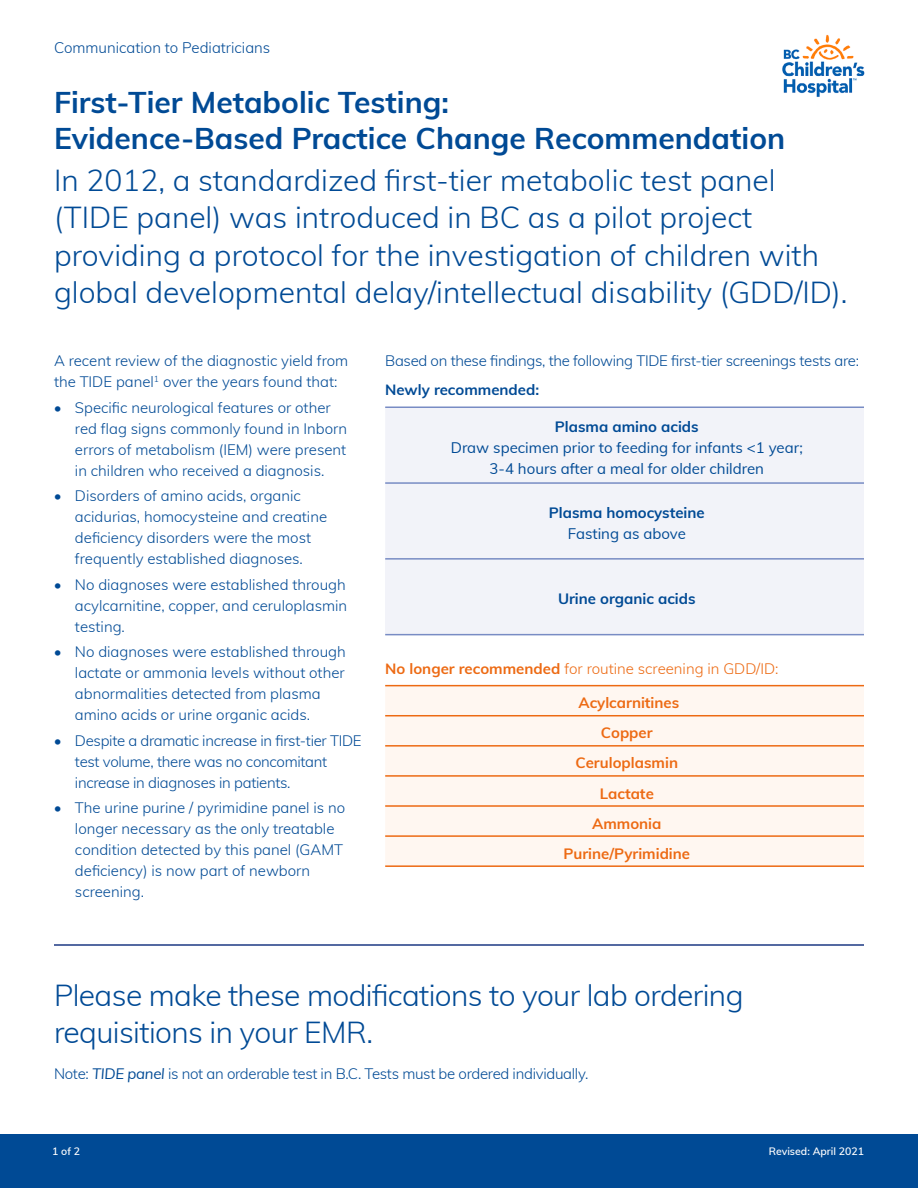
<style>
.page{position:relative;width:918px;height:1188px;background:#fff}
.page>*{position:absolute;margin:0;border:0;box-sizing:border-box;transform-origin:0 0}
.t1{font:700 30px/36px "Muli";color:#004a95}
.t2{font:300 29.7px/37.5px "Muli";color:#004a95}
.t3{font:300 29.7px/37.5px "Muli";letter-spacing:-.02em;color:#004a95}
.t4{font:15px/21px "Muli";color:#004a95;text-align:center}
.t5{font:700 15px/30.2px "Muli";color:#ed6a13;text-align:center}
.t6{font:700 15px "Muli";color:#004a95}
.t7{font:300 15px "Muli";color:#004a95}
.t8{font:300 14.85px/21px "Muli";color:#004a95}
.t9{font:300 14.85px/21px "Muli";letter-spacing:-.02em;color:#004a95}
.t10{font:300 14.85px "Muli";color:#ed6a13}
.t11{font:700 14.85px "Muli";color:#004a95}
.t12{font:600 10.5px "Muli";color:#fff}
.s1{font-weight:700}
.s2{font-weight:400;font-style:italic}
</style>
<div class="page">
<div style="left:0;top:1134px;width:918px;height:54px;background:#004a95"></div>
<img style="left:782px;top:34px;width:83px;height:63px">
<div style="left:385px;top:408px;width:479px;height:150px;background:#f2f3f9"></div>
<div style="left:385px;top:559px;width:479px;height:76px;background:#f2f3f9"></div>
<hr style="left:385px;top:406px;width:479px;height:2px;background:#788cc4">
<hr style="left:385px;top:482px;width:479px;height:2px;background:#788cc4">
<hr style="left:385px;top:558px;width:479px;height:2px;background:#788cc4">
<hr style="left:385px;top:634px;width:479px;height:1px;background:#788cc4">
<div style="left:385px;top:686px;width:479px;height:179px;background:#fff7f1"></div>
<hr style="left:385px;top:685px;width:479px;height:1px;background:#ed6a13">
<hr style="left:385px;top:715px;width:479px;height:1px;background:#ed6a13">
<hr style="left:385px;top:745px;width:479px;height:2px;background:#ed6a13">
<hr style="left:385px;top:775px;width:479px;height:2px;background:#ed6a13">
<hr style="left:385px;top:805px;width:479px;height:2px;background:#ed6a13">
<hr style="left:385px;top:835px;width:479px;height:2px;background:#ed6a13">
<hr style="left:385px;top:865px;width:479px;height:2px;background:#ed6a13">
<hr style="left:54px;top:944px;width:810px;height:2px;background:#1d3983">
<p class="t7" style="left:54px;top:37px;width:218px">Communication to Pediatricians</p>
<h1 class="t1" style="left:54px;top:83px;width:733px">First-Tier Metabolic Testing:<br>Evidence-Based Practice Change Recommendation</h1>
<h2 class="t2" style="left:54px;top:160px;width:795px">In 2012, a standardized first-tier metabolic test panel (TIDE panel) was introduced in BC as a pilot project providing a protocol for the investigation of children with global developmental delay/intellectual disability (GDD/ID).</h2>
<p class="t8" style="left:54px;top:350px;width:296px">A recent review of the diagnostic yield from the TIDE panel<sup>1</sup> over the years found that:</p>
<p class="t8" style="left:75px;top:396px;width:274px;text-indent:-21px">• Specific neurological features or other red flag signs commonly found in Inborn errors of metabolism (IEM) were present in children who received a diagnosis.</p>
<p class="t8" style="left:75px;top:485px;width:254px;text-indent:-21px">• Disorders of amino acids, organic acidurias, homocysteine and creatine deficiency disorders were the most frequently established diagnoses.</p>
<p class="t8" style="left:75px;top:573px;width:274px;text-align:justify;text-indent:-21px">• No diagnoses were established through acylcarnitine, copper, and ceruloplasmin testing.</p>
<p class="t8" style="left:75px;top:641px;width:272px;text-indent:-21px">• No diagnoses were established through lactate or ammonia levels without other abnormalities detected from plasma amino acids or urine organic acids.</p>
<p class="t9" style="left:75px;top:729px;width:288px;text-indent:-21px">• Despite a dramatic increase in first-tier TIDE test volume, there was no concomitant increase in diagnoses in patients.</p>
<p class="t8" style="left:75px;top:796px;width:272px;text-indent:-21px">• The urine purine / pyrimidine panel is no longer necessary as the only treatable condition detected by this panel (GAMT deficiency) is now part of newborn screening.</p>
<p class="t9" style="left:385px;top:349px;width:475px">Based on these findings, the following TIDE first-tier screenings tests are:</p>
<p class="t11" style="left:385px;top:378px;width:155px">Newly recommended:</p>
<p class="t6" style="left:555px;top:415px;width:145px">Plasma amino acids</p>
<p class="t4" style="left:451px;top:436px;width:353px">Draw specimen prior to feeding for infants &lt;1 year;<br>3-4 hours after a meal for older children</p>
<p class="t6" style="left:549px;top:502px;width:157px">Plasma homocysteine</p>
<p class="t4" style="left:568px;top:522px;width:120px">Fasting as above</p>
<p class="t6" style="left:558px;top:588px;width:139px">Urine organic acids</p>
<p class="t10" style="left:385px;top:658px;width:395px"><span class="s1">No longer recommended</span> for routine screening in GDD/ID:</p>
<p class="t5" style="left:564px;top:687px;width:128px">Acylcarnitines<br>Copper<br>Ceruloplasmin<br>Lactate<br>Ammonia<br>Purine/Pyrimidine</p>
<h2 class="t3" style="left:54px;top:975px;width:691px">Please make these modifications to your lab ordering requisitions in your EMR.</h2>
<p class="t9" style="left:54px;top:1063px;width:536px">Note: <span class="s2">TIDE panel</span> is not an orderable test in B.C. Tests must be ordered individually.</p>
<p class="t12" style="left:52px;top:1144px;width:29px">1 of 2</p>
<p class="t12" style="left:769px;top:1144px;width:97px">Revised: April 2021</p>
</div>
